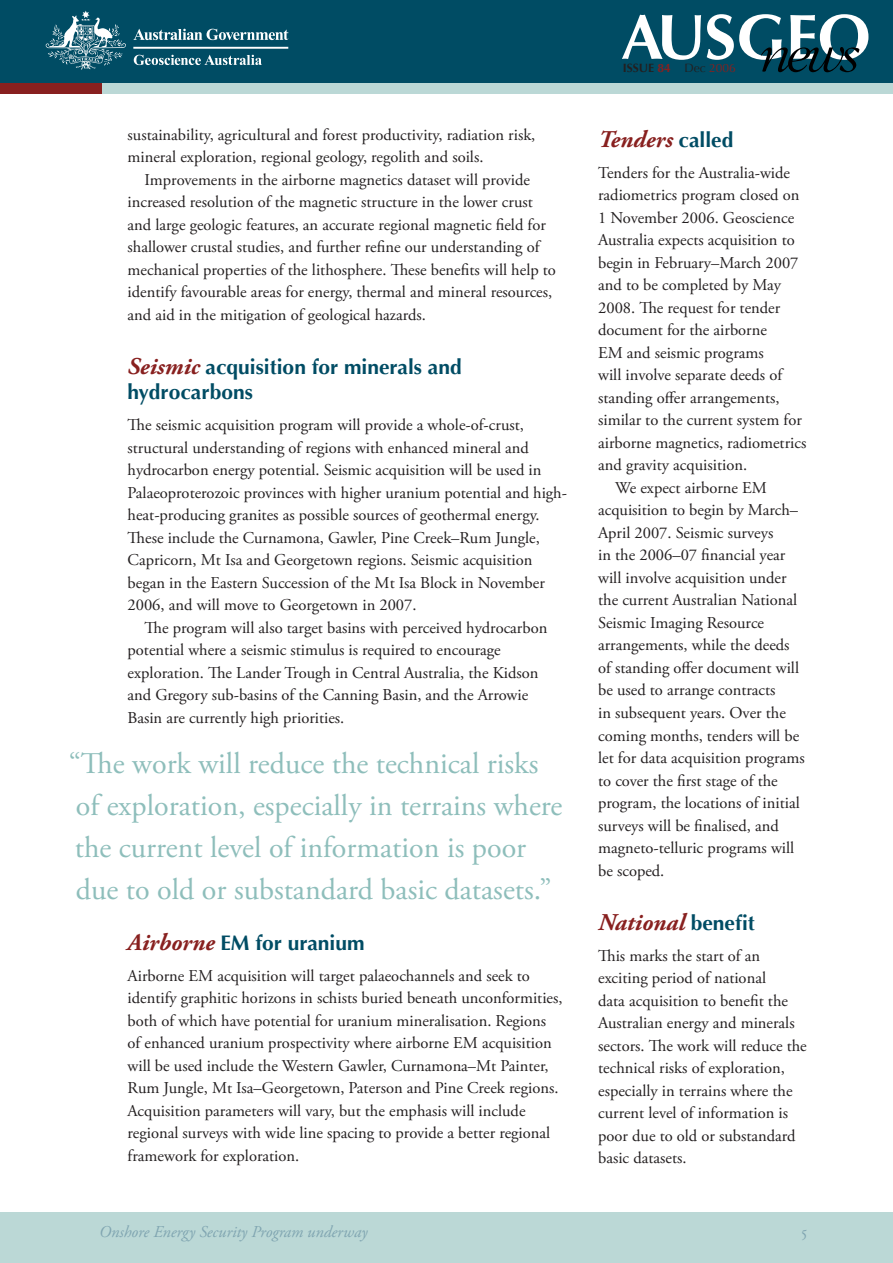
<style>
.page{position:relative;width:893px;height:1263px;background:#fff}
.page>*{position:absolute;margin:0;border:0;box-sizing:border-box;transform-origin:0 0}
.pull_quote{font:30px/42px "Adobe Garamond Pro";color:#8ebebb}
.t1{font:italic 700 24px "Adobe Garamond Pro";color:#88201f}
.t2{font:700 21px/25.2px "Optima";color:#004c64}
.body_first_para{font:16.5px/22.5px "Adobe Garamond Pro";color:#231f20}
.body{font:16.5px/22.5px "Adobe Garamond Pro";color:#231f20}
.t3{font:italic 16.5px "Adobe Garamond Pro";color:#80a5b1}
.t4{font:700 12px "Optima";color:#231f20}
.s1{font-family:"Adobe Garamond Pro";font-style:italic;font-size:24px;color:#88201f}
.s2{color:#88201f}
.s3{font-weight:400}
.s4{font-weight:400;color:#88201f}
.s5{font-family:"Optima";font-style:normal;font-size:21px;color:#004c64}
</style>
<div class="page">
<div style="left:0;top:13px;width:893px;height:81px;background:#bbd8d6"></div>
<div style="left:0;top:12px;width:101px;height:81px;background:#88201f"></div>
<div style="left:0;top:0;width:893px;height:82px;background:#004c64"></div>
<svg style="left:133px;top:29px;width:155px;height:11px"></svg>
<svg style="left:46px;top:11px;width:80px;height:59px"></svg>
<hr style="left:133px;top:47px;width:155px;height:2px;background:#fff">
<svg style="left:134px;top:55px;width:128px;height:10px"></svg>
<div style="left:0;top:1212px;width:893px;height:51px;background:#bbd8d6"></div>
<svg style="left:622px;top:15px;width:79px;height:45px"></svg>
<svg style="left:707px;top:14px;width:161px;height:58px"></svg>
<p class="body" style="left:128px;top:124px;width:409px">sustainability, agricultural and forest productivity, radiation risk, mineral exploration, regional geology, regolith and soils.</p>
<p class="body" style="left:128px;top:169px;width:430px;text-indent:17px">Improvements in the airborne magnetics dataset will provide increased resolution of the magnetic structure in the lower crust and large geologic features, an accurate regional magnetic field for shallower crustal studies, and further refine our understanding of mechanical properties of the lithosphere. These benefits will help to identify favourable areas for energy, thermal and mineral resources, and aid in the mitigation of geological hazards.</p>
<h3 class="t2" style="left:128px;top:354px;width:336px"><span class="s1">Seismic</span> acquisition for minerals and hydrocarbons</h3>
<p class="body_first_para" style="left:128px;top:414px;width:441px">The seismic acquisition program will provide a whole-of-crust, structural understanding of regions with enhanced mineral and hydrocarbon energy potential. Seismic acquisition will be used in Palaeoproterozoic provinces with higher uranium potential and high&shy;heat-producing granites as possible sources of geothermal energy.<br>These include the Curnamona, Gawler, Pine Creek–Rum Jungle, Capricorn, Mt Isa and Georgetown regions. Seismic acquisition began in the Eastern Succession of the Mt Isa Block in November 2006, and will move to Georgetown in 2007.</p>
<p class="body" style="left:128px;top:617px;width:421px;text-indent:17px">The program will also target basins with perceived hydrocarbon potential where a seismic stimulus is required to encourage exploration. The Lander Trough in Central Australia, the Kidson and Gregory sub-basins of the Canning Basin, and the Arrowie Basin are currently high priorities.</p>
<p class="pull_quote" style="left:69px;top:744px;width:495px">“The work will reduce the technical risks of exploration, especially in terrains where the current level of information is poor due to old or substandard basic datasets.”</p>
<h3 class="t2" style="left:128px;top:930px;width:238px"><span class="s1">Airborne</span> EM for uranium</h3>
<p class="body_first_para" style="left:128px;top:965px;width:436px">Airborne EM acquisition will target palaeochannels and seek to identify graphitic horizons in schists buried beneath unconformities, both of which have potential for uranium mineralisation. Regions of enhanced uranium prospectivity where airborne EM acquisition will be used include the Western Gawler, Curnamona–Mt Painter, Rum Jungle, Mt Isa–Georgetown, Paterson and Pine Creek regions.<br>Acquisition parameters will vary, but the emphasis will include regional surveys with wide line spacing to provide a better regional framework for exploration.</p>
<p class="t3" style="left:99px;top:1221px;width:270px">Onshore Energy Security Program underway</p>
<p class="t4" style="left:623px;top:61px;width:114px">issue <span class="s2">84</span> <span class="s3">Dec</span> <span class="s4">2006</span></p>
<h3 class="t1" style="left:598px;top:125px;width:137px">Tenders <span class="s5">called</span></h3>
<p class="body_first_para" style="left:598px;top:162px;width:210px">Tenders for the Australia-wide radiometrics program closed on<br>1 November 2006. Geoscience<br>Australia expects acquisition to begin in February–March 2007 and to be completed by May<br>2008. The request for tender document for the airborne<br>EM and seismic programs<br>will involve separate deeds of standing offer arrangements, similar to the current system for airborne magnetics, radiometrics and gravity acquisition.</p>
<p class="body" style="left:598px;top:477px;width:208px;text-indent:17px">We expect airborne EM acquisition to begin by March–<br>April 2007. Seismic surveys<br>in the 2006–07 financial year will involve acquisition under the current Australian National<br>Seismic Imaging Resource arrangements, while the deeds of standing offer document will be used to arrange contracts<br>in subsequent years. Over the coming months, tenders will be let for data acquisition programs to cover the first stage of the program, the locations of initial surveys will be finalised, and magneto-telluric programs will be scoped.</p>
<h3 class="t1" style="left:598px;top:908px;width:158px">National <span class="s5">benefit</span></h3>
<p class="body_first_para" style="left:598px;top:945px;width:210px">This marks the start of an exciting period of national<br>data acquisition to benefit the<br>Australian energy and minerals sectors. The work will reduce the technical risks of exploration, especially in terrains where the current level of information is poor due to old or substandard basic datasets.</p>
</div>
